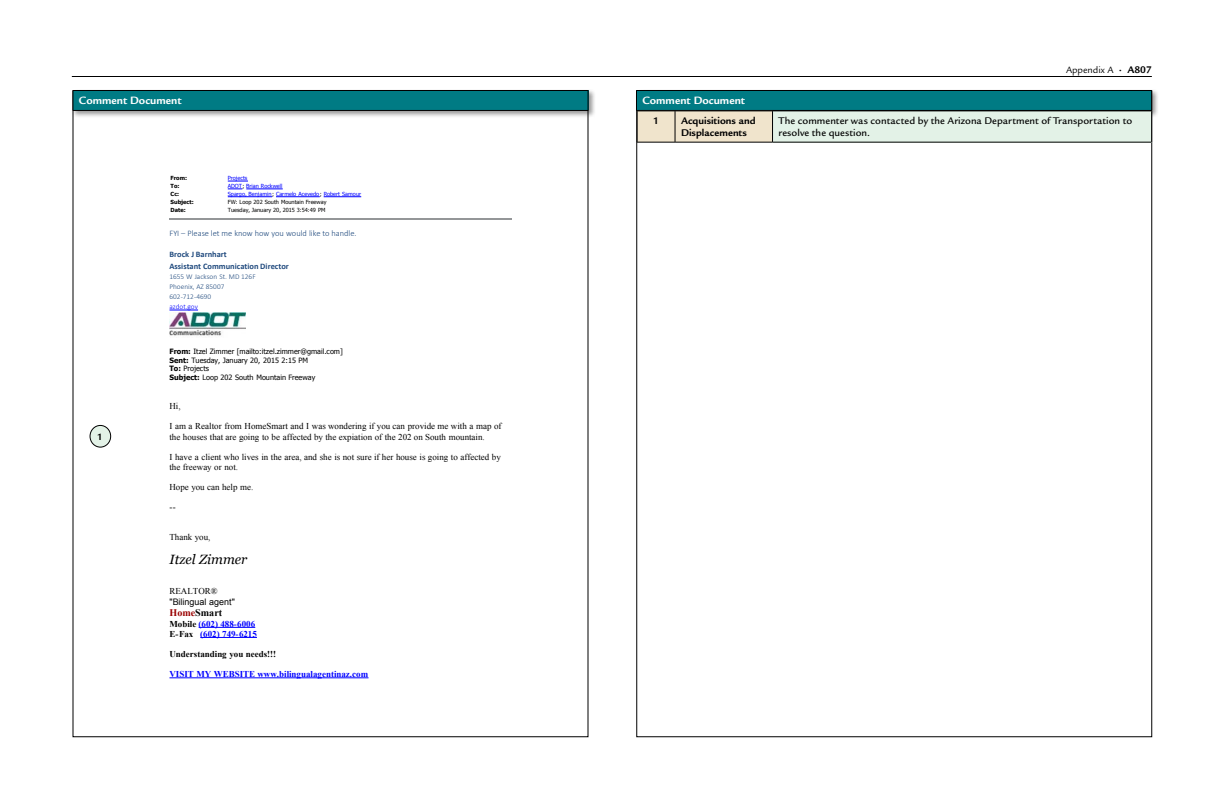
<style>
.page{position:relative;width:1224px;height:792px;background:#fff}
.page>*{position:absolute;margin:0;border:0;box-sizing:border-box;transform-origin:0 0}
.t1{font:italic 13.5px "Georgia";color:#000}
.t2{font:700 11.5px "Legacy Sans Std";color:#fff}
.t3{font:500 10.5px/12px "Legacy Sans Std";letter-spacing:.005em;color:#000}
.t4{font:700 10.5px/12px "Legacy Sans Std";letter-spacing:.005em;color:#000}
.t5{font:700 10.1px "Times New Roman";color:#000}
.t6{font:10px "Legacy Sans Std";color:#000}
.t7{font:700 10px "Legacy Sans Std";color:#000}
.t8{font:9px/10.1px "Times New Roman";color:#000}
.t9{font:700 9px/10.1px "Times New Roman";color:#00f}
.t10{font:700 9px "Times New Roman";color:#000}
.t11{font:9px "Arial";color:#000}
.t12{font:700 8.4px/11.2px "Calibri";color:#1f497d}
.t13{font:300 8.4px "Calibri";color:#1f497d}
.t14{font:7.3px/8.4px "Tahoma";color:#000}
.t15{font:300 7.3px/10.1px "Calibri";color:#1f497d}
.t16{font:300 7.3px "Calibri";color:#00f}
.t17{font:5.6px "Tahoma";color:#00f}
.t18{font:5.6px "Tahoma";color:#000}
.t19{font:700 5.6px "Tahoma";color:#000}
.s1{font-size:14px}
.s2{font-weight:700;font-size:10.5px}
.s3{color:#000}
.s4{font-weight:700}
.s5{color:#900}
</style>
<div class="page">
<hr style="left:72px;top:76px;width:1080px;height:1px;background:#000">
<div style="left:71px;top:89px;width:525px;height:29px;background:#000;opacity:.4"></div>
<div style="left:73px;top:90px;width:515px;height:20px;background:#007b84"></div>
<hr style="left:73px;top:90px;width:515px;height:1px;background:#000">
<svg style="left:73px;top:91px;width:1px;height:19px"></svg>
<svg style="left:588px;top:91px;width:1px;height:19px"></svg>
<hr style="left:73px;top:110px;width:515px;height:1px;background:#000">
<div style="left:635px;top:89px;width:524px;height:29px;background:#000;opacity:.4"></div>
<div style="left:636px;top:90px;width:516px;height:20px;background:#007b84"></div>
<hr style="left:636px;top:90px;width:516px;height:1px;background:#000">
<svg style="left:1151px;top:91px;width:1px;height:19px"></svg>
<hr style="left:636px;top:110px;width:516px;height:1px;background:#000">
<hr style="left:169px;top:219px;width:343px;height:1px;background:#949698">
<svg style="left:228px;top:181px;width:20px;height:1px"></svg>
<svg style="left:228px;top:189px;width:14px;height:1px"></svg>
<hr style="left:246px;top:189px;width:37px;height:1px;background:#00f">
<hr style="left:228px;top:196px;width:44px;height:1px;background:#00f">
<hr style="left:276px;top:196px;width:44px;height:1px;background:#00f">
<hr style="left:324px;top:196px;width:37px;height:1px;background:#00f">
<svg style="left:169px;top:310px;width:29px;height:1px"></svg>
<img style="left:169px;top:312px;width:77px;height:24px">
<hr style="left:199px;top:627px;width:56px;height:1px;background:#00f">
<hr style="left:200px;top:637px;width:57px;height:1px;background:#00f">
<hr style="left:169px;top:678px;width:200px;height:1px;background:#00f">
<svg style="left:636px;top:91px;width:136px;height:51px"></svg>
<div style="left:773px;top:111px;width:379px;height:31px;background:#e3f2e7"></div>
<hr style="left:675px;top:111px;width:1px;height:31px;background:#000">
<hr style="left:772px;top:111px;width:1px;height:31px;background:#000">
<hr style="left:637px;top:111px;width:38px;height:1px;background:#000">
<hr style="left:637px;top:111px;width:1px;height:31px;background:#000">
<hr style="left:675px;top:111px;width:98px;height:1px;background:#000">
<hr style="left:773px;top:111px;width:379px;height:1px;background:#000">
<hr style="left:1151px;top:111px;width:1px;height:31px;background:#000">
<hr style="left:637px;top:142px;width:38px;height:1px;background:#000">
<hr style="left:675px;top:142px;width:98px;height:1px;background:#000">
<hr style="left:773px;top:142px;width:379px;height:1px;background:#000">
<div style="left:90px;top:425px;width:21px;height:22px;background:#e3f2e7;border-radius:50%"></div>
<div style="left:90px;top:425px;width:21px;height:23px;border:1px solid #000;border-radius:50%"></div>
<p class="t2" style="left:79px;top:94px;width:104px">Comment Document</p>
<p class="t2" style="left:643px;top:94px;width:104px">Comment Document</p>
<p class="t6" style="left:1066px;top:64px;width:87px">Appendix A <span class="s1">•</span> <span class="s2">A807</span></p>
<p class="t7" style="left:97px;top:431px;width:7px">1</p>
<p class="t19" style="left:171px;top:175px;width:18px">From:</p>
<p class="t17" style="left:228px;top:175px;width:21px">Projects</p>
<p class="t19" style="left:171px;top:182px;width:10px">To:</p>
<p class="t17" style="left:228px;top:183px;width:56px">ADOT<span class="s3">;</span> Brian Rockwell</p>
<p class="t19" style="left:171px;top:190px;width:10px">Cc:</p>
<p class="t17" style="left:228px;top:190px;width:135px">Spargo, Benjamin<span class="s3">;</span> Carmelo Acevedo<span class="s3">;</span> Robert Samour</p>
<p class="t19" style="left:171px;top:198px;width:25px">Subject:</p>
<p class="t18" style="left:228px;top:198px;width:100px">FW: Loop 202 South Mountain Freeway</p>
<p class="t19" style="left:171px;top:206px;width:17px">Date:</p>
<p class="t18" style="left:228px;top:206px;width:99px">Tuesday, January 20, 2015 3:54:49 PM</p>
<p class="t13" style="left:169px;top:228px;width:189px">FYI – Please let me know how you would like to handle.</p>
<p class="t12" style="left:169px;top:249px;width:121px">Brock J Barnhart<br>Assistant Communication Director</p>
<p class="t15" style="left:169px;top:272px;width:88px">1655 W Jackson St. MD 126F<br>Phoenix, AZ 85007<br>602-712-4690</p>
<p class="t16" style="left:169px;top:302px;width:30px">azdot.gov</p>
<p class="t14" style="left:169px;top:347px;width:175px"><span class="s4">From:</span> Itzel Zimmer [mailto:itzel.zimmer@gmail.com] <span class="s4">Sent:</span> Tuesday, January 20, 2015 2:15 PM<br><span class="s4">To:</span> Projects<br><span class="s4">Subject:</span> Loop 202 South Mountain Freeway</p>
<p class="t8" style="left:169px;top:401px;width:13px">Hi,</p>
<p class="t8" style="left:169px;top:421px;width:334px">I am a Realtor from HomeSmart and I was wondering if you can provide me with a map of the houses that are going to be affected by the expiation of the 202 on South mountain.</p>
<p class="t8" style="left:169px;top:452px;width:333px">I have a client who lives in the area, and she is not sure if her house is going to affected by the freeway or not.</p>
<p class="t8" style="left:169px;top:482px;width:85px">Hope you can help me.</p>
<p class="t8" style="left:169px;top:502px;width:8px">--</p>
<p class="t8" style="left:169px;top:532px;width:42px">Thank you,</p>
<h1 class="t1" style="left:169px;top:552px;width:80px">Itzel Zimmer</h1>
<p class="t8" style="left:169px;top:586px;width:50px">REALTOR®</p>
<p class="t11" style="left:169px;top:596px;width:67px">"Bilingual agent"</p>
<p class="t5" style="left:169px;top:605px;width:54px"><span class="s5">Home</span>Smart</p>
<p class="t9" style="left:169px;top:619px;width:89px"><span class="s3">Mobile</span> (602) 488-6006<br><span class="s3">E-Fax</span> (602) 749-6215</p>
<p class="t10" style="left:169px;top:648px;width:108px">Understanding you needs!!!</p>
<p class="t9" style="left:169px;top:669px;width:200px">VISIT MY WEBSITE www.bilingualagentinaz.com</p>
<p class="t4" style="left:653px;top:115px;width:7px">1</p>
<p class="t4" style="left:681px;top:115px;width:76px">Acquisitions and<br>Displacements</p>
<p class="t3" style="left:779px;top:115px;width:355px">The commenter was contacted by the Arizona Department of Transportation to resolve the question.</p>
</div>
